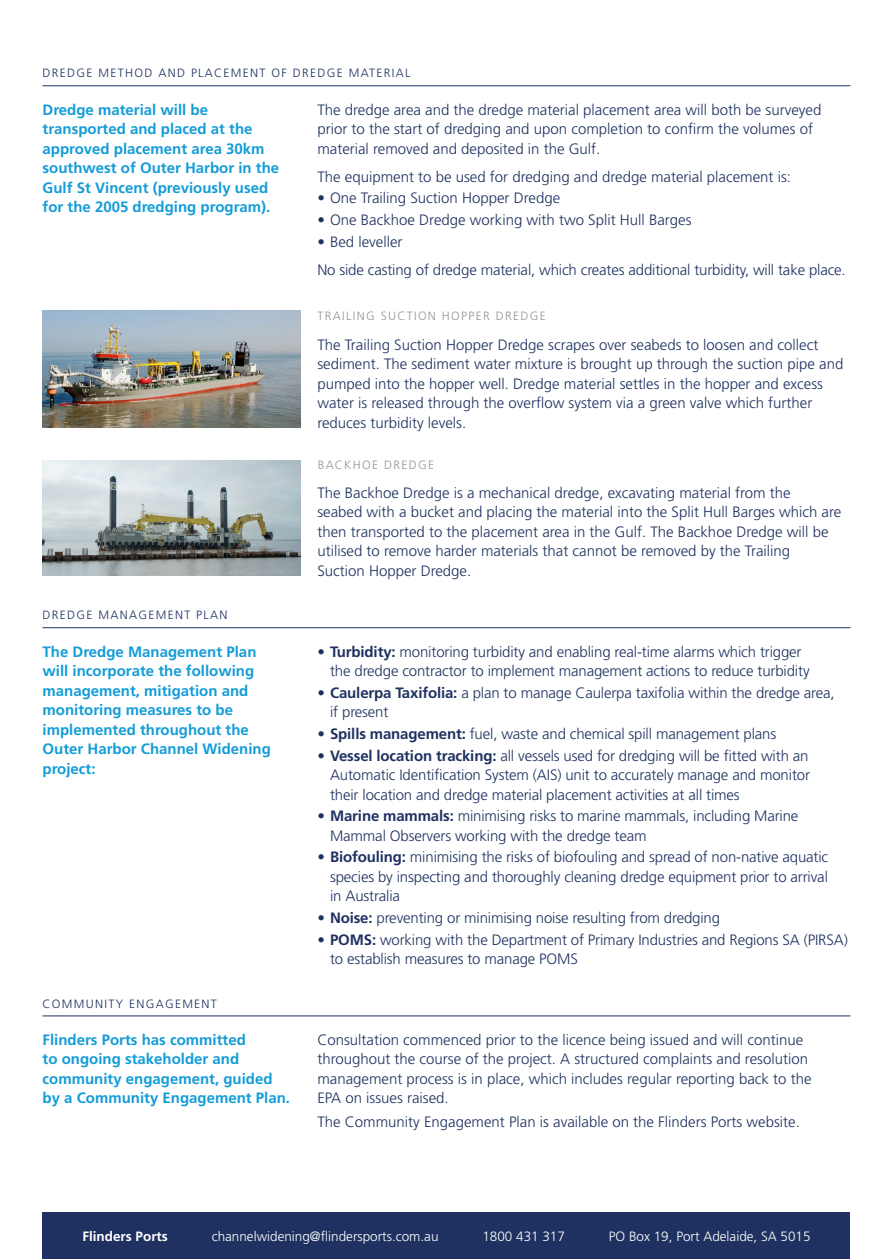
<style>
.page{position:relative;width:893px;height:1259px;background:#fff}
.page>*{position:absolute;margin:0;border:0;box-sizing:border-box;transform-origin:0 0}
.t1{font:300 15px/19.5px "Frutiger";color:#1e3160}
.t2{font:700 15px/19.5px "Frutiger";color:#139cd8}
.t3{font:300 13.5px "Frutiger LT Std";color:#fff}
.t4{font:700 13.5px "Frutiger LT Std";color:#fff}
.t5{font:300 12px "Frutiger";letter-spacing:.11em;color:#1e3160}
.t6{font:300 12px "Frutiger";letter-spacing:.11em;color:#939598}
.s1{font-weight:700}
</style>
<div class="page">
<img style="left:43px;top:311px;width:257px;height:117px">
<hr style="left:43px;top:86px;width:807px;height:1px;background:#1e3160">
<img style="left:43px;top:460px;width:257px;height:116px">
<div style="left:43px;top:1212px;width:807px;height:47px;background:#1e3160"></div>
<hr style="left:43px;top:627px;width:807px;height:1px;background:#1e3160">
<hr style="left:43px;top:1015px;width:807px;height:1px;background:#1e3160">
<p class="t5" style="left:43px;top:67px;width:369px">DREDGE METHOD AND PLACEMENT OF DREDGE MATERIAL</p>
<p class="t2" style="left:43px;top:100px;width:238px">Dredge material will be transported and placed at the approved placement area 30km southwest of Outer Harbor in the<br>Gulf St Vincent (previously used for the 2005 dredging program).</p>
<p class="t5" style="left:43px;top:608px;width:187px">DREDGE MANAGEMENT PLAN</p>
<p class="t2" style="left:43px;top:641px;width:230px">The Dredge Management Plan will incorporate the following management, mitigation and monitoring measures to be implemented throughout the<br>Outer Harbor Channel Widening project:</p>
<p class="t5" style="left:43px;top:996px;width:176px">COMMUNITY ENGAGEMENT</p>
<p class="t2" style="left:43px;top:1029px;width:249px">Flinders Ports has committed<br>to ongoing stakeholder and community engagement, guided by a Community Engagement Plan.</p>
<p class="t1" style="left:317px;top:100px;width:505px">The dredge area and the dredge material placement area will both be surveyed prior to the start of dredging and upon completion to confirm the volumes of material removed and deposited in the Gulf.</p>
<p class="t1" style="left:317px;top:167px;width:475px">The equipment to be used for dredging and dredge material placement is:</p>
<p class="t1" style="left:317px;top:188px;width:244px">• One Trailing Suction Hopper Dredge</p>
<p class="t1" style="left:317px;top:210px;width:376px">• One Backhoe Dredge working with two Split Hull Barges</p>
<p class="t1" style="left:317px;top:227px;width:530px;line-height:28px">• Bed leveller<br>No side casting of dredge material, which creates additional turbidity, will take place.</p>
<p class="t6" style="left:317px;top:309px;width:230px">TRAILING SUCTION HOPPER DREDGE</p>
<p class="t1" style="left:317px;top:335px;width:527px">The Trailing Suction Hopper Dredge scrapes over seabeds to loosen and collect sediment. The sediment water mixture is brought up through the suction pipe and pumped into the hopper well. Dredge material settles in the hopper and excess water is released through the overflow system via a green valve which further reduces turbidity levels.</p>
<p class="t6" style="left:318px;top:458px;width:118px">BACKHOE DREDGE</p>
<p class="t1" style="left:317px;top:483px;width:525px">The Backhoe Dredge is a mechanical dredge, excavating material from the<br>seabed with a bucket and placing the material into the Split Hull Barges which are then transported to the placement area in the Gulf. The Backhoe Dredge will be utilised to remove harder materials that cannot be removed by the Trailing Suction Hopper Dredge.</p>
<p class="t1" style="left:330px;top:641px;width:481px;text-indent:-13px"><span class="s1">• Turbidity:</span> monitoring turbidity and enabling real-time alarms which trigger the dredge contractor to implement management actions to reduce turbidity</p>
<p class="t1" style="left:330px;top:683px;width:506px;text-indent:-13px"><span class="s1">• Caulerpa Taxifolia:</span> a plan to manage Caulerpa taxifolia within the dredge area, if present</p>
<p class="t1" style="left:317px;top:724px;width:460px"><span class="s1">• Spills management:</span> fuel, waste and chemical spill management plans</p>
<p class="t1" style="left:330px;top:745px;width:481px;text-align:justify;text-indent:-13px"><span class="s1">• Vessel location tracking:</span> all vessels used for dredging will be fitted with an Automatic Identification System (AIS) unit to accurately manage and monitor their location and dredge material placement activities at all times</p>
<p class="t1" style="left:330px;top:806px;width:470px;text-indent:-13px"><span class="s1">• Marine mammals:</span> minimising risks to marine mammals, including Marine<br>Mammal Observers working with the dredge team</p>
<p class="t1" style="left:330px;top:847px;width:500px;text-align:justify;text-indent:-13px"><span class="s1">• Biofouling:</span> minimising the risks of biofouling and spread of non-native aquatic species by inspecting and thoroughly cleaning dredge equipment prior to arrival in Australia</p>
<p class="t1" style="left:317px;top:908px;width:404px"><span class="s1">• Noise:</span> preventing or minimising noise resulting from dredging</p>
<p class="t1" style="left:330px;top:929px;width:519px;text-indent:-13px"><span class="s1">• POMS:</span> working with the Department of Primary Industries and Regions SA (PIRSA) to establish measures to manage POMS</p>
<p class="t1" style="left:317px;top:1030px;width:496px">Consultation commenced prior to the licence being issued and will continue throughout the course of the project. A structured complaints and resolution management process is in place, which includes regular reporting back to the EPA on issues raised.</p>
<p class="t1" style="left:317px;top:1112px;width:484px">The Community Engagement Plan is available on the Flinders Ports website.</p>
<p class="t4" style="left:82px;top:1228px;width:87px">Flinders Ports</p>
<p class="t3" style="left:212px;top:1228px;width:228px">channelwidening@flindersports.com.au</p>
<p class="t3" style="left:482px;top:1228px;width:84px">1800 431 317</p>
<p class="t3" style="left:609px;top:1228px;width:203px">PO Box 19, Port Adelaide, SA 5015</p>
</div>
